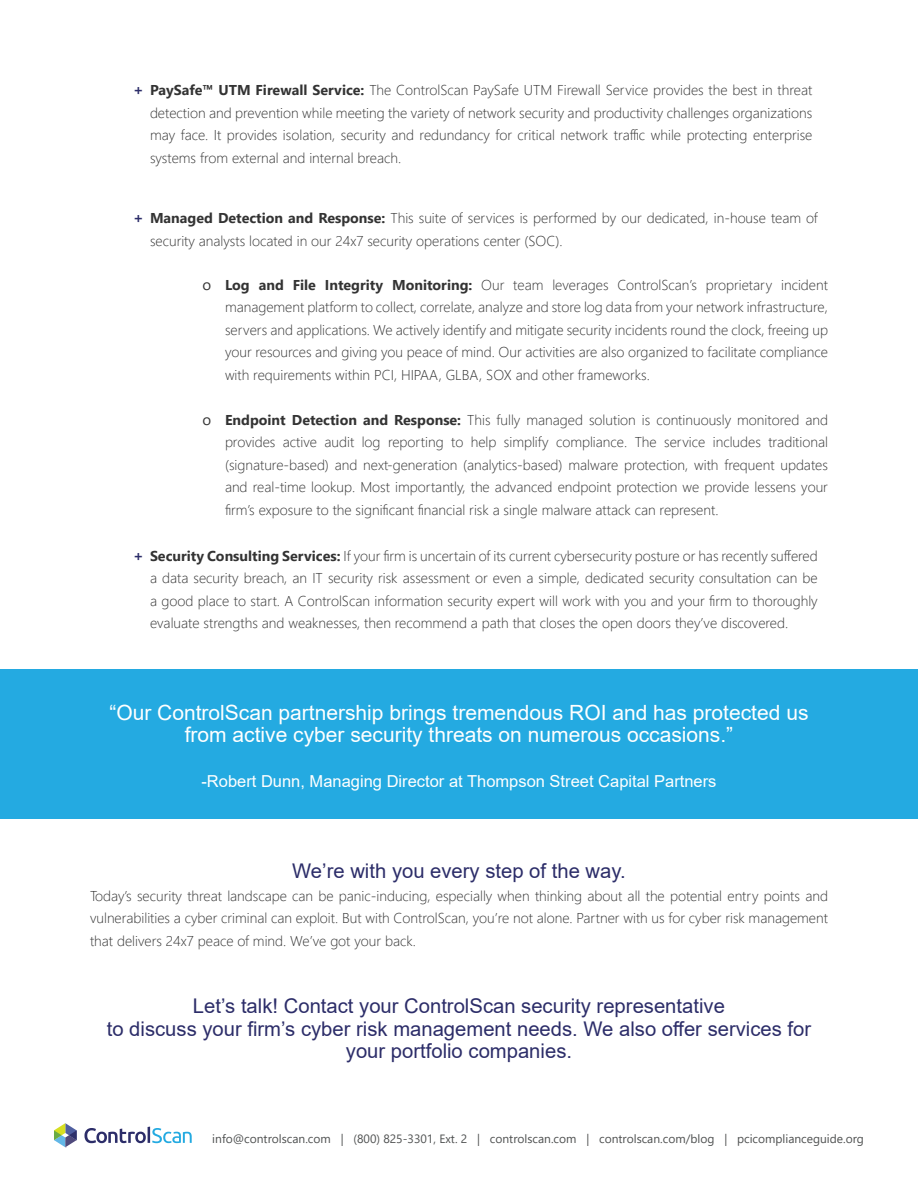
<style>
.page{position:relative;width:918px;height:1188px;background:#fff}
.page>*{position:absolute;margin:0;border:0;box-sizing:border-box;transform-origin:0 0}
.Heading{font:21px/22.5px "Arial";color:#fff;text-align:center}
.Heading-2{font:20.25px/22.5px "Arial";color:#2c2d69;text-align:center}
.Heading-3{font:16.5px "Arial";color:#fff}
.Body_Copy{font:15px "Segoe UI";color:#333}
.Body_Copy-2{font:300 14.25px/22.5px "Segoe UI";color:#333;text-align:justify}
.t1{font:12px "Segoe UI";color:#4f5151}
.s1{font-weight:700;font-size:15px;color:#2c2d69}
.s2{font-weight:700}
</style>
<div class="page">
<svg style="left:54px;top:1123px;width:23px;height:24px"></svg>
<svg style="left:84px;top:1127px;width:108px;height:16px"></svg>
<div style="left:0;top:670px;width:918px;height:149px;background:#24aae1"></div>
<p class="Body_Copy-2" style="left:150px;top:78px;width:664px;text-indent:-17px"><span class="s1">+</span> <span class="s2">PaySafe™ UTM Firewall Service:</span> The ControlScan PaySafe UTM Firewall Service provides the best in threat detection and prevention while meeting the variety of network security and productivity challenges organizations may face. It provides isolation, security and redundancy for critical network traffic while protecting enterprise systems from external and internal breach.</p>
<p class="Body_Copy-2" style="left:133px;top:206px;width:686px"><span class="s1">+</span> <span class="s2">Managed Detection and Response:</span> This suite of services is performed by our dedicated, in-house team of</p>
<p class="Body_Copy-2" style="left:150px;top:228px;width:414px">security analysts located in our 24x7 security operations center (SOC).</p>
<p class="Body_Copy" style="left:202px;top:270px;width:10px">o</p>
<p class="Body_Copy" style="left:202px;top:405px;width:10px">o</p>
<p class="Body_Copy-2" style="left:225px;top:272px;width:604px"><span class="s2">Log and File Integrity Monitoring:</span> Our team leverages ControlScan’s proprietary incident management platform to collect, correlate, analyze and store log data from your network infrastructure, servers and applications. We actively identify and mitigate security incidents round the clock, freeing up your resources and giving you peace of mind. Our activities are also organized to facilitate compliance with requirements within PCI, HIPAA, GLBA, SOX and other frameworks.</p>
<p class="Body_Copy-2" style="left:225px;top:407px;width:604px"><span class="s2">Endpoint Detection and Response:</span> This fully managed solution is continuously monitored and provides active audit log reporting to help simplify compliance. The service includes traditional (signature-based) and next-generation (analytics-based) malware protection, with frequent updates and real-time lookup. Most importantly, the advanced endpoint protection we provide lessens your firm’s exposure to the significant financial risk a single malware attack can represent.</p>
<p class="Body_Copy-2" style="left:133px;top:543px;width:686px"><span class="s1">+</span> <span class="s2">Security Consulting Services:</span> If your firm is uncertain of its current cybersecurity posture or has recently suffered</p>
<p class="Body_Copy-2" style="left:150px;top:566px;width:669px">a data security breach, an IT security risk assessment or even a simple, dedicated security consultation can be a good place to start. A ControlScan information security expert will work with you and your firm to thoroughly evaluate strengths and weaknesses, then recommend a path that closes the open doors they’ve discovered.</p>
<p class="Heading" style="left:109px;top:701px;width:701px">“Our ControlScan partnership brings tremendous ROI and has protected us from active cyber security threats on numerous occasions.”</p>
<p class="Heading-3" style="left:201px;top:770px;width:517px">-Robert Dunn, Managing Director at Thompson Street Capital Partners</p>
<p class="Heading-2" style="left:292px;top:860px;width:335px">We’re with you every step of the way.</p>
<p class="Body_Copy-2" style="left:90px;top:883px;width:740px">Today’s security threat landscape can be panic-inducing, especially when thinking about all the potential entry points and vulnerabilities a cyber criminal can exploit. But with ControlScan, you’re not alone. Partner with us for cyber risk management that delivers 24x7 peace of mind. We’ve got your back.</p>
<p class="Heading-2" style="left:193px;top:995px;width:533px">Let’s talk! Contact your ControlScan security representative</p>
<p class="Heading-2" style="left:107px;top:1017px;width:706px">to discuss your firm’s cyber risk management needs. We also offer services for your portfolio companies.</p>
<p class="t1" style="left:212px;top:1127px;width:653px">info@controlscan.com | (800) 825-3301, Ext. 2 | controlscan.com | controlscan.com/blog | pcicomplianceguide.org</p>
</div>
